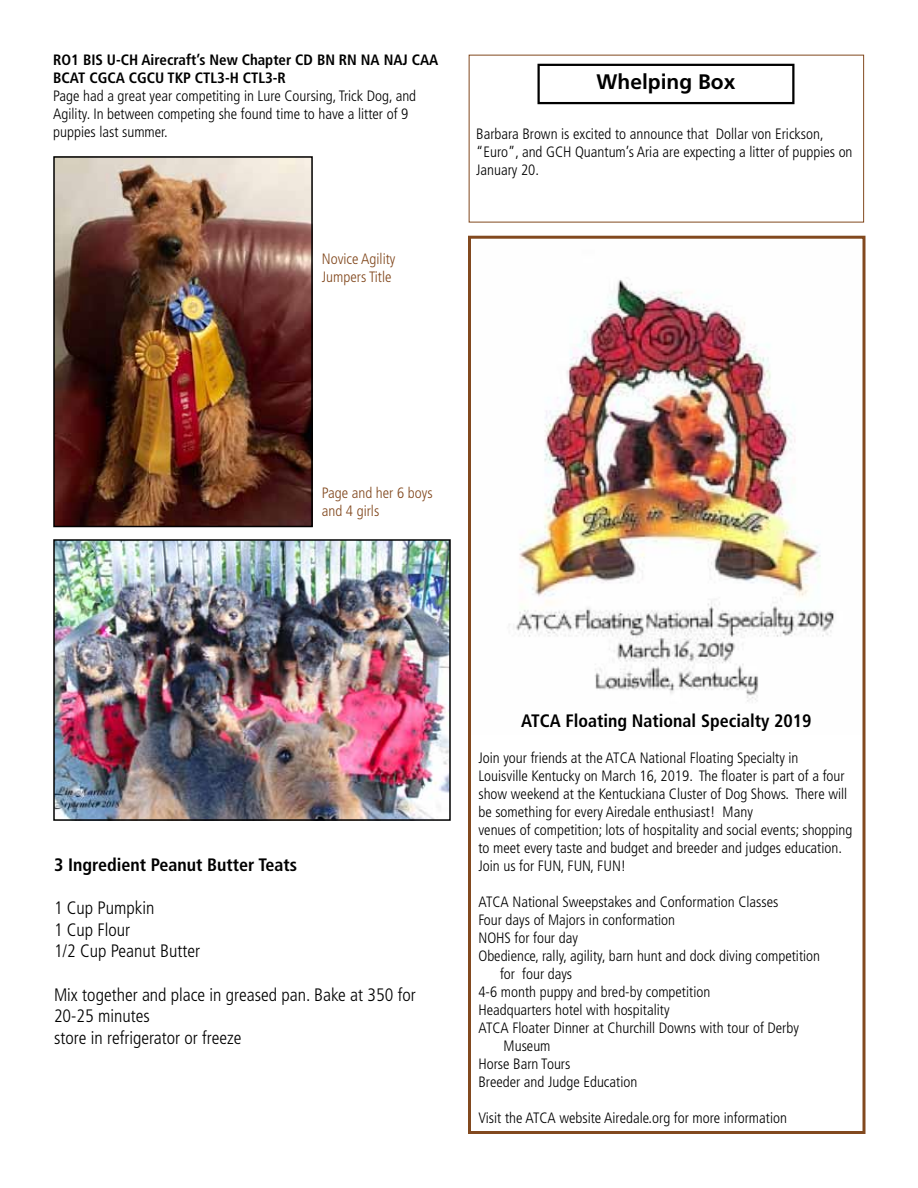
<style>
.page{position:relative;width:918px;height:1188px;background:#fff}
.page>*{position:absolute;margin:0;border:0;box-sizing:border-box;transform-origin:0 0}
.t1{font:700 21px "Frutiger";color:#000}
.t2{font:300 condensed 18px/21.6px "Frutiger";color:#000}
.t3{font:700 condensed 18px "Frutiger";color:#000}
.t4{font:300 condensed 15px/18px "Frutiger";color:#000}
.t5{font:700 condensed 15px/18px "Frutiger";color:#000}
.t6{font:300 condensed 15px/18px "Frutiger";color:#82491f}
</style>
<div class="page">
<img style="left:56px;top:159px;width:254px;height:365px">
<div style="left:53px;top:156px;width:260px;height:371px;border:2px solid #000"></div>
<img style="left:56px;top:542px;width:392px;height:276px">
<div style="left:53px;top:539px;width:398px;height:282px;border:2px solid #000"></div>
<div style="left:537px;top:64px;width:257px;height:40px;border:2px solid #000"></div>
<img style="left:509px;top:279px;width:325px;height:423px">
<div style="left:468px;top:236px;width:398px;height:898px;border:3px solid #82491f"></div>
<p class="t5" style="left:53px;top:51px;width:387px">RO1 BIS U-CH Airecraft’s New Chapter CD BN RN NA NAJ CAA<br>BCAT CGCA CGCU TKP CTL3-H CTL3-R</p>
<p class="t4" style="left:53px;top:87px;width:364px">Page had a great year competiting in Lure Coursing, Trick Dog, and<br>Agility. In between competing she found time to have a litter of 9 puppies last summer.</p>
<p class="t6" style="left:322px;top:250px;width:75px">Novice Agility<br>Jumpers Title</p>
<h1 class="t1" style="left:597px;top:70px;width:140px">Whelping Box</h1>
<p class="t4" style="left:476px;top:125px;width:378px">Barbara Brown is excited to announce that Dollar von Erickson, “Euro”, and GCH Quantum’s Aria are expecting a litter of puppies on<br>January 20.</p>
<p class="t6" style="left:322px;top:484px;width:112px">Page and her 6 boys and 4 girls</p>
<p class="t3" style="left:54px;top:854px;width:245px">3 Ingredient Peanut Butter Teats</p>
<p class="t2" style="left:54px;top:897px;width:148px">1 Cup Pumpkin<br>1 Cup Flour<br>1/2 Cup Peanut Butter</p>
<p class="t2" style="left:54px;top:984px;width:363px">Mix together and place in greased pan. Bake at 350 for<br>20-25 minutes<br>store in refrigerator or freeze</p>
<p class="t3" style="left:521px;top:710px;width:292px">ATCA Floating National Specialty 2019</p>
<p class="t4" style="left:478px;top:749px;width:375px">Join your friends at the ATCA National Floating Specialty in<br>Louisville Kentucky on March 16, 2019. The floater is part of a four show weekend at the Kentuckiana Cluster of Dog Shows. There will be something for every Airedale enthusiast! Many<br>venues of competition; lots of hospitality and social events; shopping to meet every taste and budget and breeder and judges education.<br>Join us for FUN, FUN, FUN!</p>
<p class="t4" style="left:478px;top:893px;width:301px">ATCA National Sweepstakes and Conformation Classes</p>
<p class="t4" style="left:478px;top:911px;width:198px">Four days of Majors in conformation</p>
<p class="t4" style="left:478px;top:929px;width:101px">NOHS for four day</p>
<p class="t4" style="left:478px;top:947px;width:343px">Obedience, rally, agility, barn hunt and dock diving competition</p>
<p class="t4" style="left:500px;top:965px;width:74px">for four days</p>
<p class="t4" style="left:478px;top:983px;width:233px">4-6 month puppy and bred-by competition</p>
<p class="t4" style="left:478px;top:1001px;width:193px">Headquarters hotel with hospitality</p>
<p class="t4" style="left:478px;top:1019px;width:322px">ATCA Floater Dinner at Churchill Downs with tour of Derby</p>
<p class="t4" style="left:504px;top:1037px;width:48px">Museum</p>
<p class="t4" style="left:478px;top:1055px;width:93px">Horse Barn Tours</p>
<p class="t4" style="left:478px;top:1073px;width:160px">Breeder and Judge Education</p>
<p class="t4" style="left:478px;top:1109px;width:310px">Visit the ATCA website Airedale.org for more information</p>
</div>
